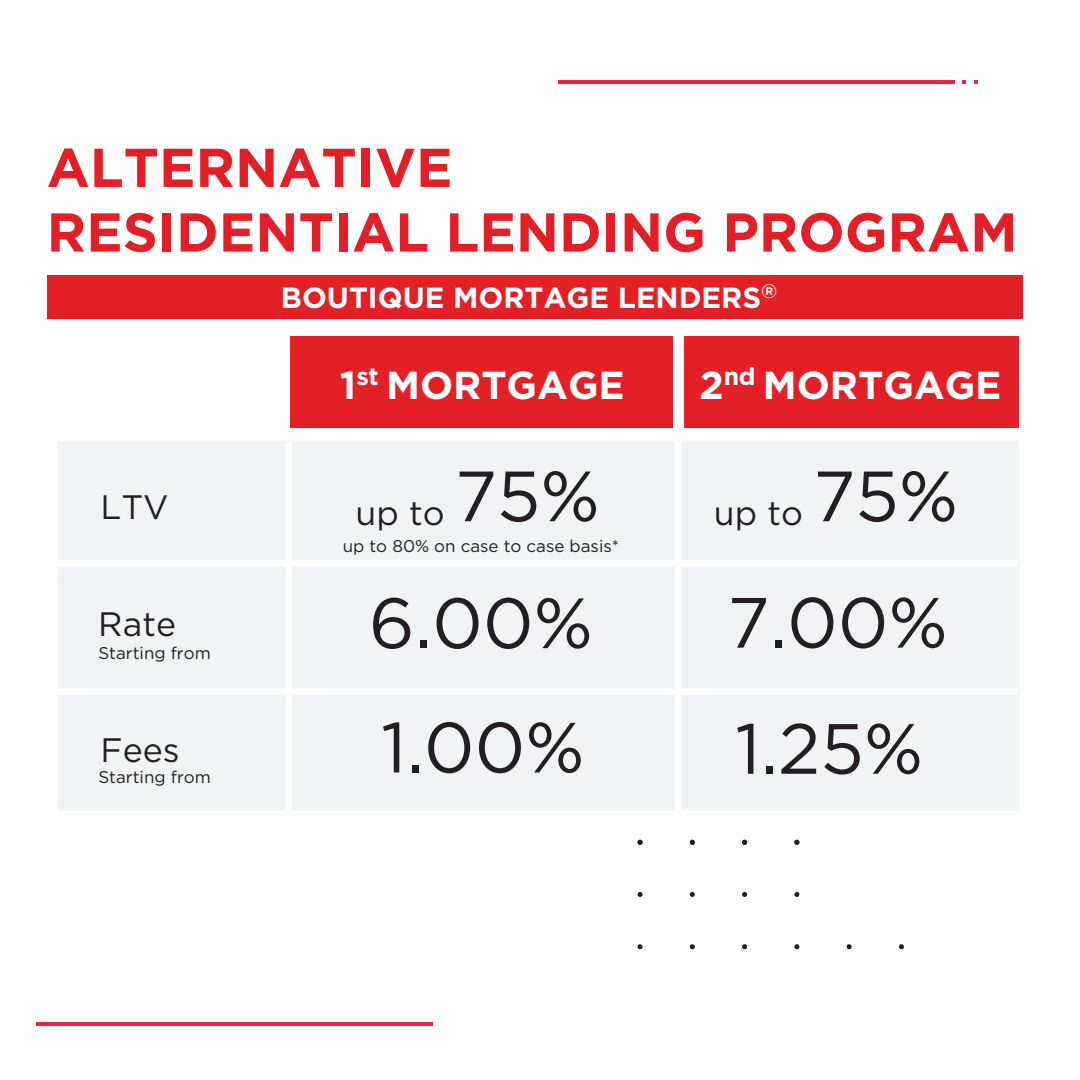
<style>
.page{position:relative;width:1080px;height:1080px;background:#fff}
.page>*{position:absolute;margin:0;border:0;box-sizing:border-box;transform-origin:0 0}
.t1{font:71px "Gotham HTF";color:#231f20}
.t2{font:700 54.5px/64.8px "Gotham HTF";color:#e31e26}
.t3{font:700 39px "Gotham HTF";color:#fff}
.t4{font:33.75px "Gotham HTF";color:#231f20}
.t5{font:700 29.25px "Gotham HTF";color:#fff}
.t6{font:17px "Gotham HTF";color:#231f20}
.s1{font-size:71px}
</style>
<div class="page">
<svg style="left:899px;top:944px;width:5px;height:5px"></svg>
<svg style="left:847px;top:944px;width:5px;height:5px"></svg>
<svg style="left:794px;top:892px;width:5px;height:5px"></svg>
<svg style="left:794px;top:944px;width:5px;height:5px"></svg>
<svg style="left:742px;top:892px;width:5px;height:5px"></svg>
<svg style="left:742px;top:944px;width:5px;height:5px"></svg>
<svg style="left:690px;top:892px;width:5px;height:5px"></svg>
<svg style="left:690px;top:944px;width:5px;height:5px"></svg>
<svg style="left:794px;top:840px;width:5px;height:5px"></svg>
<svg style="left:742px;top:840px;width:5px;height:5px"></svg>
<svg style="left:690px;top:840px;width:5px;height:5px"></svg>
<svg style="left:638px;top:892px;width:5px;height:5px"></svg>
<svg style="left:638px;top:944px;width:5px;height:5px"></svg>
<svg style="left:638px;top:840px;width:5px;height:5px"></svg>
<hr style="left:37px;top:1022px;width:396px;height:4px;background:#e92442">
<hr style="left:558px;top:80px;width:396px;height:4px;background:#e92442">
<svg style="left:962px;top:80px;width:4px;height:4px"></svg>
<svg style="left:974px;top:80px;width:4px;height:4px"></svg>
<div style="left:47px;top:275px;width:976px;height:44px;background:#e41f25"></div>
<div style="left:291px;top:336px;width:382px;height:92px;background:#e41f25"></div>
<div style="left:58px;top:441px;width:961px;height:369px;background:#f2f3f4"></div>
<div style="left:52px;top:559px;width:966px;height:8px;background:#fff"></div>
<div style="left:52px;top:688px;width:966px;height:7px;background:#fff"></div>
<div style="left:684px;top:336px;width:335px;height:92px;background:#e41f25"></div>
<hr style="left:287px;top:442px;width:4px;height:368px;background:#fff">
<hr style="left:676px;top:442px;width:4px;height:368px;background:#fff">
<h2 class="t2" style="left:47px;top:134px;width:972px">ALTERNATIVE<br>RESIDENTIAL LENDING PROGRAM</h2>
<h3 class="t5" style="left:281px;top:280px;width:498px">BOUTIQUE MORTAGE LENDERS<sup>®</sup></h3>
<h3 class="t4" style="left:100px;top:488px;width:70px">LTV</h3>
<h3 class="t4" style="left:98px;top:605px;width:79px">Rate</h3>
<p class="t6" style="left:98px;top:644px;width:114px">Starting from</p>
<h3 class="t4" style="left:100px;top:731px;width:81px">Fees</h3>
<p class="t6" style="left:98px;top:767px;width:114px">Starting from</p>
<h3 class="t3" style="left:340px;top:363px;width:286px">1<sup>st</sup> MORTGAGE</h3>
<h3 class="t3" style="left:699px;top:362px;width:304px">2<sup>nd</sup> MORTGAGE</h3>
<h3 class="t4" style="left:356px;top:494px;width:246px">up to <span class="s1">75%</span></h3>
<p class="t6" style="left:343px;top:537px;width:278px">up to 80% on case to case basis*</p>
<h3 class="t4" style="left:714px;top:494px;width:246px">up to <span class="s1">75%</span></h3>
<h1 class="t1" style="left:369px;top:584px;width:225px">6.00%</h1>
<h1 class="t1" style="left:727px;top:583px;width:222px">7.00%</h1>
<h1 class="t1" style="left:381px;top:708px;width:205px">1.00%</h1>
<h1 class="t1" style="left:735px;top:709px;width:189px">1.25%</h1>
</div>
